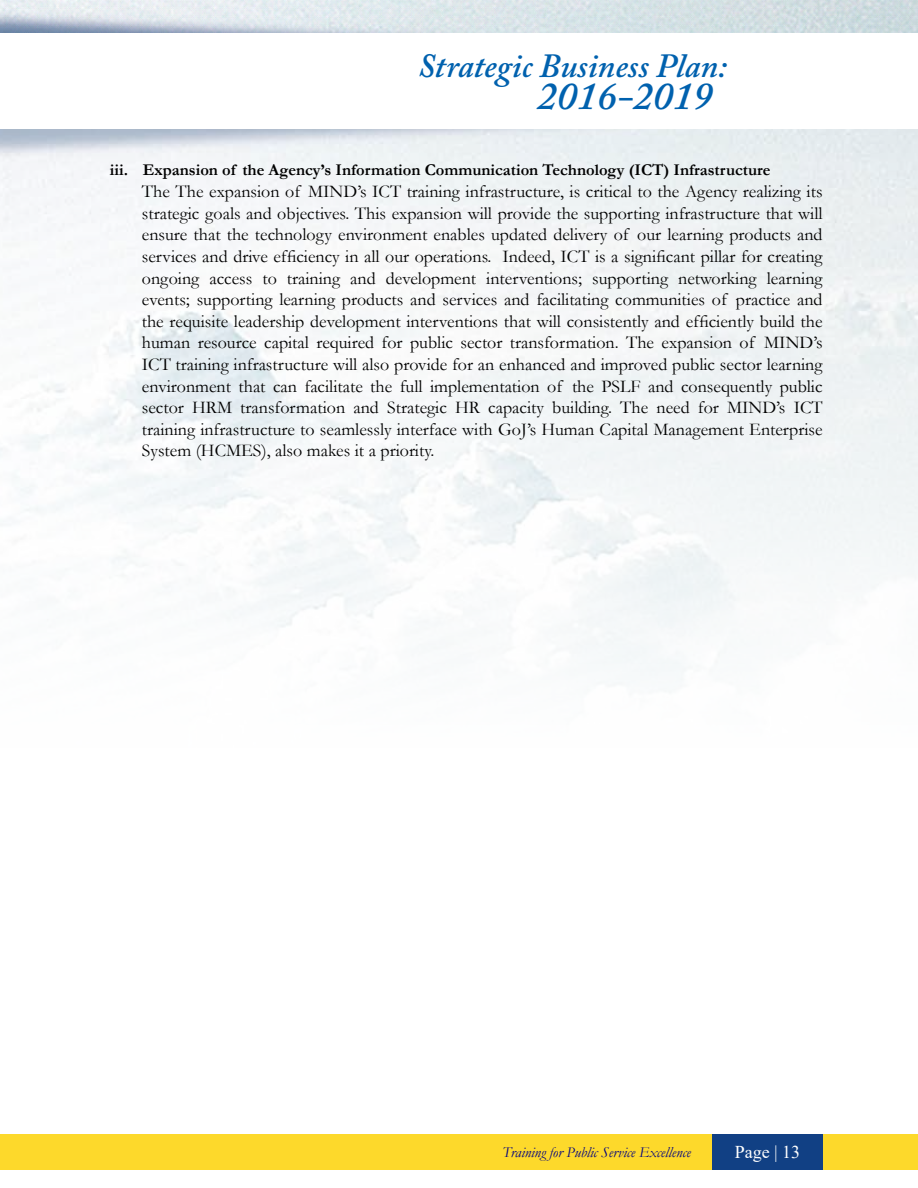
<style>
.page{position:relative;width:918px;height:1188px;background:#fff}
.page>*{position:absolute;margin:0;border:0;box-sizing:border-box;transform-origin:0 0}
.t1{font:italic 600 39.75px "Adobe Caslon Pro";color:#0061ae}
.t2{font:italic 600 33.75px "Adobe Caslon Pro";color:#0061ae}
.t3{font:18px/21.6px "Garamond";color:#000;text-align:justify}
.t4{font:18px "Times New Roman";color:#fff}
.t5{font:700 16.5px "Garamond";color:#000}
.t6{font:italic 15px "Garamond";color:#000080}
</style>
<div class="page">
<div style="left:0;top:1134px;width:918px;height:36px;background:#fdd92b"></div>
<div style="left:712px;top:1134px;width:111px;height:36px;background:#114084"></div>
<img style="left:0;top:0;width:918px;height:33px">
<h2 class="t2" style="left:418px;top:46px;width:311px">Strategic Business Plan:</h2>
<h1 class="t1" style="left:537px;top:72px;width:177px">2016-2019</h1>
<p class="t5" style="left:110px;top:158px;width:662px">iii. Expansion of the Agency’s Information Communication Technology (ICT) Infrastructure</p>
<p class="t3" style="left:142px;top:180px;width:682px">The The expansion of MIND’s ICT training infrastructure, is critical to the Agency realizing its strategic goals and objectives. This expansion will provide the supporting infrastructure that will ensure that the technology environment enables updated delivery of our learning products and services and drive efficiency in all our operations. Indeed, ICT is a significant pillar for creating ongoing access to training and development interventions; supporting networking learning events; supporting learning products and services and facilitating communities of practice and the requisite leadership development interventions that will consistently and efficiently build the human resource capital required for public sector transformation. The expansion of MIND’s ICT training infrastructure will also provide for an enhanced and improved public sector learning environment that can facilitate the full implementation of the PSLF and consequently public sector HRM transformation and Strategic HR capacity building. The need for MIND’s ICT training infrastructure to seamlessly interface with GoJ’s Human Capital Management Enterprise System (HCMES), also makes it a priority.</p>
<p class="t6" style="left:502px;top:1142px;width:190px">Training for Public Service Excellence</p>
<p class="t4" style="left:735px;top:1140px;width:67px">Page | 13</p>
</div>
